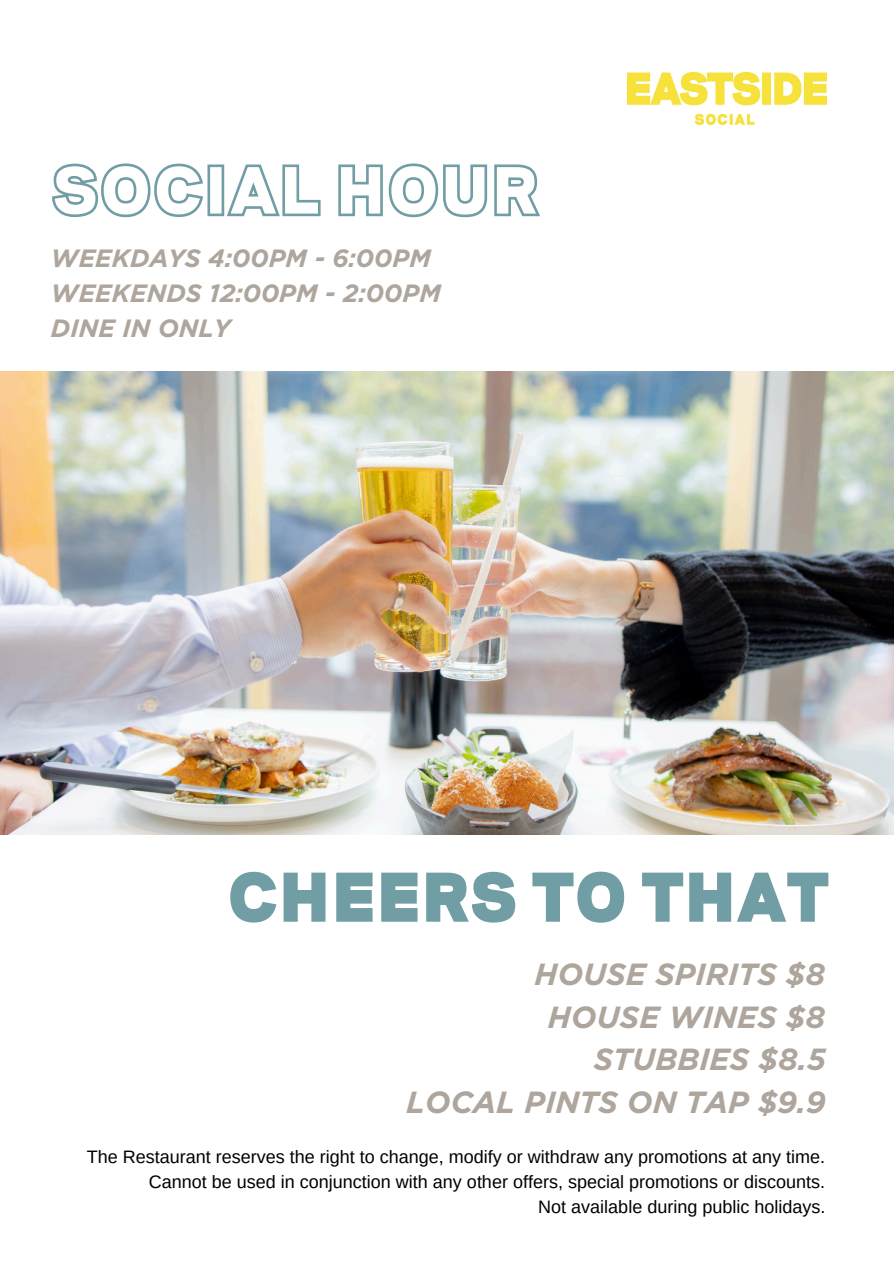
<style>
.page{position:relative;width:894px;height:1264px;background:#fff}
.page>*{position:absolute;margin:0;border:0;box-sizing:border-box;transform-origin:0 0}
.t1{font:800 70.05px "Riposte";color:#719ea4}
.t2{font:italic 700 30.6px/42.8px "Gotham";color:#aea59d;text-align:right}
.t3{font:italic 700 25.05px/34.8px "Gotham";color:#aea59d}
.t4{font:18px "Arimo";color:#000}
</style>
<div class="page">
<img style="left:627px;top:73px;width:199px;height:52px">
<img style="left:0;top:371px;width:893px;height:464px">
<svg style="left:52px;top:163px;width:488px;height:55px"></svg>
<h1 class="t3" style="left:51px;top:241px;width:391px">WEEKDAYS 4:00PM - 6:00PM<br>WEEKENDS 12:00PM - 2:00PM<br>DINE IN ONLY</h1>
<h2 class="t1" style="left:227px;top:852px;width:603px">CHEERS TO THAT</h2>
<p class="t2" style="left:406px;top:952px;width:421px">HOUSE SPIRITS $8<br>HOUSE WINES $8<br>STUBBIES $8.5<br>LOCAL PINTS ON TAP $9.9</p>
<p class="t4" style="left:87px;top:1146px;width:739px">The Restaurant reserves the right to change, modify or withdraw any promotions at any time.</p>
<p class="t4" style="left:149px;top:1171px;width:677px">Cannot be used in conjunction with any other offers, special promotions or discounts.</p>
<p class="t4" style="left:538px;top:1196px;width:289px">Not available during public holidays.</p>
</div>
